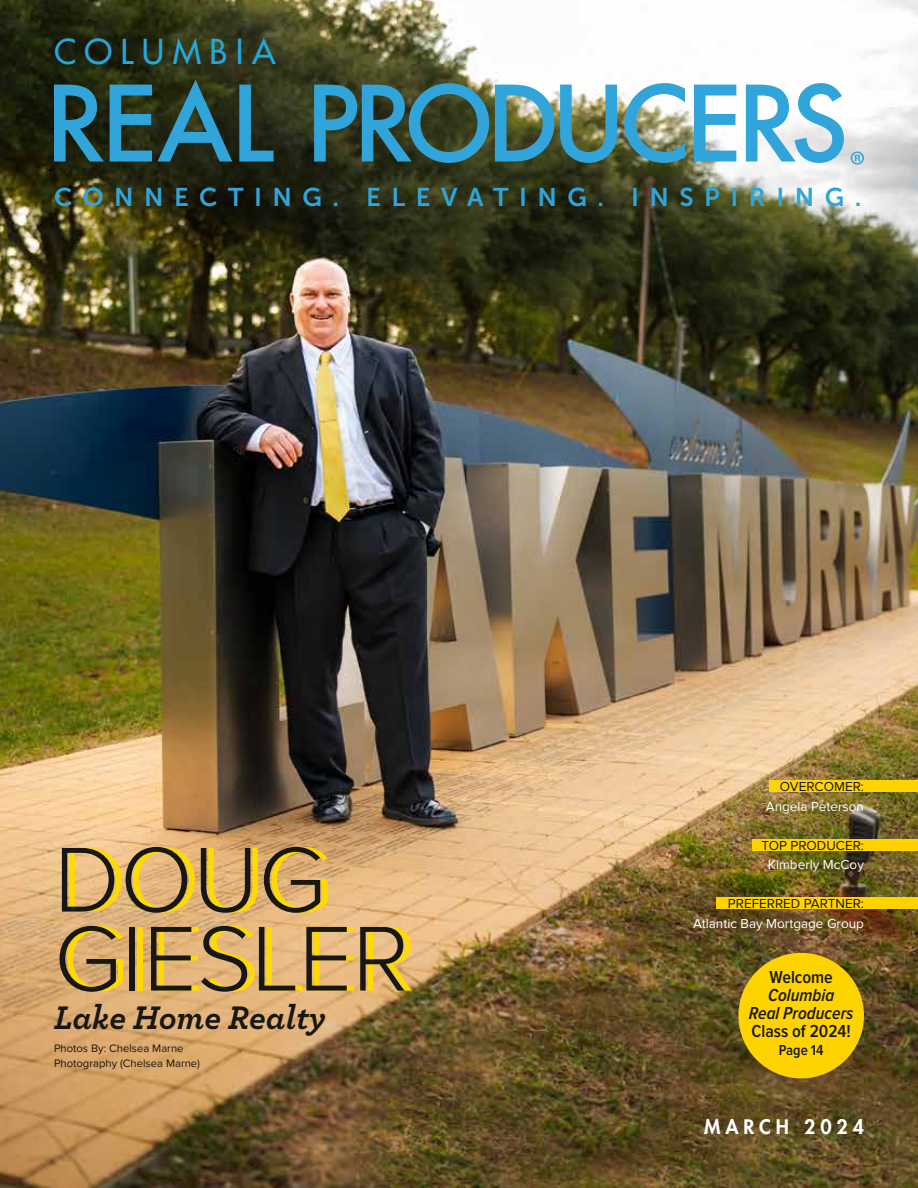
<style>
.page{position:relative;width:918px;height:1188px;background:#fff}
.page>*{position:absolute;margin:0;border:0;box-sizing:border-box;transform-origin:0 0}
.t1{font:300 95.4px/79.1px "Proxima Nova";color:#171713}
.t2{font:italic 700 34.35px "Archer Pro";color:#171713}
.t3{font:500 33.45px "Futura Std";letter-spacing:.25em;color:#26a7d9}
.t4{font:25.65px "Museo Sans 700";letter-spacing:.41em;color:#31a5d9}
.t5{font:800 19.5px "Futura Std";letter-spacing:.25em;color:#fff}
.t6{font:italic 600 18px/18px "Proxima Nova Cond";color:#171713;text-align:center}
.t7{font:600 18px "Proxima Nova Cond";color:#171713}
.t8{font:600 15px "Proxima Nova Cond";color:#171713}
.t9{font:13.5px "Proxima Nova";color:#fff}
.t10{font:13.5px "Proxima Nova";color:#171713}
.t11{font:11.25px/15px "Proxima Nova";color:#171713}
</style>
<div class="page">
<img style="left:0;top:0;width:918px;height:1188px">
<svg style="left:54px;top:85px;width:50px;height:77px;background:#27687b"></svg>
<svg style="left:110px;top:80px;width:122px;height:82px;background:#2b5a5f"></svg>
<svg style="left:239px;top:85px;width:35px;height:77px;background:#2b5e69"></svg>
<svg style="left:314px;top:83px;width:175px;height:80px;background:#346a70"></svg>
<svg style="left:495px;top:85px;width:59px;height:77px;background:#589198"></svg>
<svg style="left:560px;top:85px;width:57px;height:78px;background:#669797"></svg>
<svg style="left:624px;top:83px;width:61px;height:80px"></svg>
<svg style="left:694px;top:85px;width:42px;height:77px"></svg>
<svg style="left:746px;top:83px;width:98px;height:80px"></svg>
<svg style="left:851px;top:152px;width:13px;height:13px"></svg>
<div style="left:770px;top:780px;width:148px;height:12px;background:#ffd300"></div>
<div style="left:753px;top:839px;width:165px;height:12px;background:#ffd300"></div>
<div style="left:716px;top:897px;width:202px;height:12px;background:#ffd300"></div>
<div style="left:738px;top:953px;width:126px;height:125px;background:#ffd300;border-radius:50%"></div>
<h3 class="t3" style="left:54px;top:30px;width:223px">COLUMBIA</h3>
<h3 class="t4" style="left:54px;top:183px;width:809px">CONNECTING. ELEVATING. INSPIRING.</h3>
<h1 class="t1" style="left:54px;top:844px;width:356px">DOUG<br>GIESLER</h1>
<h2 class="t2" style="left:54px;top:991px;width:274px">Lake Home Realty</h2>
<p class="t11" style="left:54px;top:1041px;width:148px">Photos By: Chelsea Marne<br>Photography (Chelsea Marne)</p>
<p class="t10" style="left:780px;top:779px;width:86px">OVERCOMER:</p>
<p class="t9" style="left:766px;top:798px;width:100px">Angela Peterson</p>
<p class="t10" style="left:761px;top:837px;width:104px">TOP PRODUCER:</p>
<p class="t9" style="left:768px;top:857px;width:98px">Kimberly McCoy</p>
<p class="t10" style="left:728px;top:896px;width:138px">PREFERRED PARTNER:</p>
<p class="t9" style="left:693px;top:915px;width:172px">Atlantic Bay Mortgage Group</p>
<h3 class="t7" style="left:770px;top:969px;width:65px">Welcome</h3>
<h3 class="t6" style="left:749px;top:987px;width:106px">Columbia<br>Real Producers</h3>
<h3 class="t7" style="left:752px;top:1023px;width:101px">Class of 2024!</h3>
<p class="t8" style="left:779px;top:1044px;width:46px">Page 14</p>
<h3 class="t5" style="left:704px;top:1114px;width:161px">MARCH 2024</h3>
</div>
